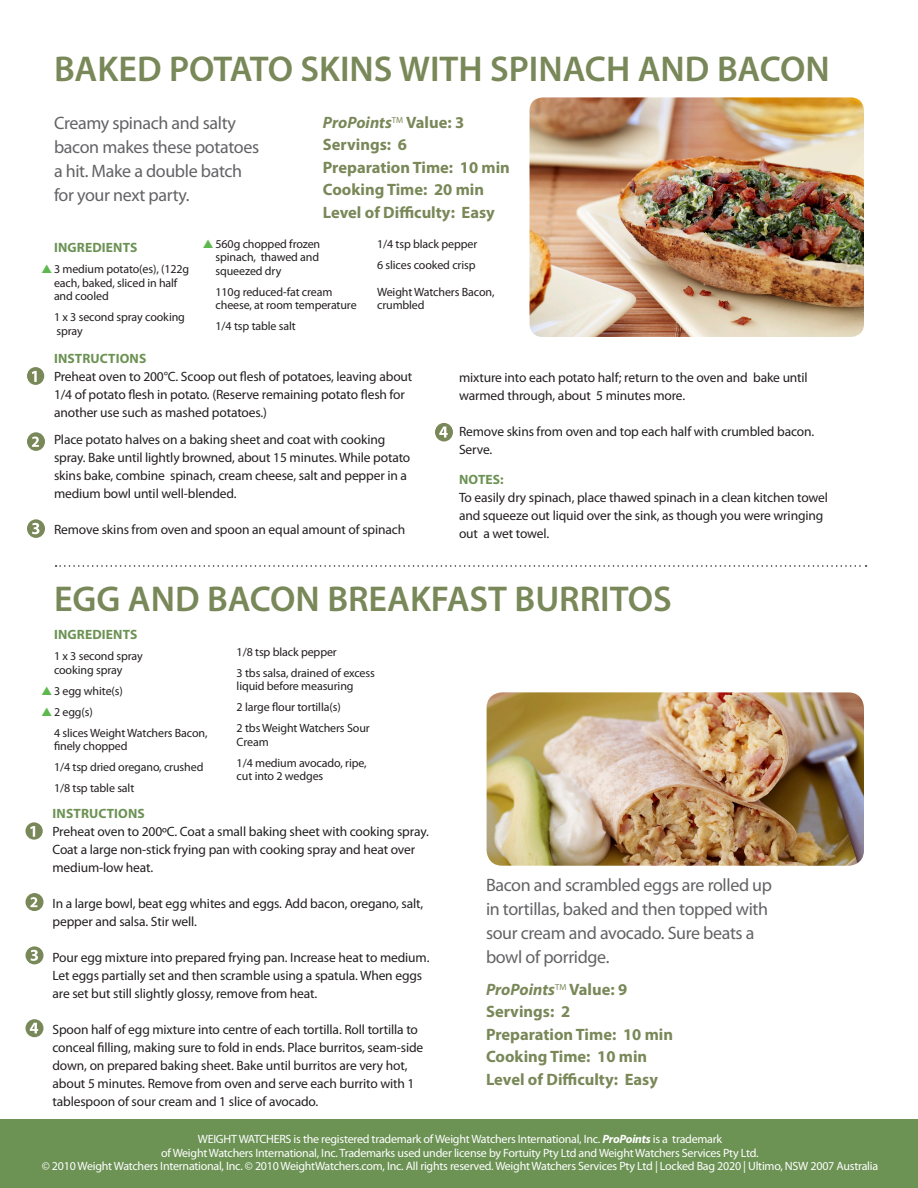
<style>
.page{position:relative;width:918px;height:1188px;background:#fff}
.page>*{position:absolute;margin:0;border:0;box-sizing:border-box;transform-origin:0 0}
.RECIPE_TITLE{font:600 36px "Myriad Pro";color:#798858}
.BLURB{font:18px/24px "Myriad Pro";letter-spacing:-.02em;color:#636366}
.t1{font:700 16.5px "Myriad Pro";color:#798858}
.t2{font:italic 700 16.5px "Myriad Pro";color:#798858}
.t3{font:13.5px/18px "Myriad Pro";letter-spacing:-.01em;color:#231f20}
.t4{font:700 13.5px "Myriad Pro";letter-spacing:.01em;color:#6c9254}
.ingredients_copy{font:12px/13.5px "Myriad Pro";letter-spacing:-.01em;color:#231f20}
.BLURB-2{font:12px "Myriad Pro";letter-spacing:-.02em;color:#fff}
.s1{font-style:normal}
.s2{color:#5db84e}
.s3{font-weight:700;font-style:italic}
</style>
<div class="page">
<svg style="left:26px;top:822px;width:17px;height:18px"></svg>
<svg style="left:30px;top:826px;width:5px;height:11px"></svg>
<div style="left:26px;top:893px;width:18px;height:18px;background:#798858;border-radius:50%"></div>
<svg style="left:30px;top:897px;width:7px;height:10px"></svg>
<div style="left:26px;top:946px;width:18px;height:18px;background:#798858;border-radius:50%"></div>
<svg style="left:30px;top:950px;width:8px;height:11px"></svg>
<div style="left:26px;top:1019px;width:18px;height:18px;background:#798858;border-radius:50%"></div>
<svg style="left:30px;top:1023px;width:8px;height:10px"></svg>
<img style="left:530px;top:97px;width:334px;height:240px">
<svg style="left:56px;top:565px;width:811px;height:2px"></svg>
<img style="left:487px;top:692px;width:377px;height:174px">
<div style="left:27px;top:367px;width:17px;height:18px;background:#798858;border-radius:50%"></div>
<svg style="left:32px;top:371px;width:5px;height:11px"></svg>
<div style="left:27px;top:432px;width:18px;height:19px;background:#798858;border-radius:50%"></div>
<svg style="left:32px;top:437px;width:7px;height:10px"></svg>
<svg style="left:27px;top:519px;width:18px;height:19px"></svg>
<svg style="left:32px;top:523px;width:8px;height:11px"></svg>
<div style="left:435px;top:423px;width:18px;height:18px;background:#798858;border-radius:50%"></div>
<svg style="left:439px;top:427px;width:9px;height:11px"></svg>
<div style="left:0;top:1119px;width:918px;height:69px;background:#6c9254"></div>
<p class="RECIPE_TITLE" style="left:54px;top:46px;width:777px">BAKED POTATO SKINS WITH SPINACH AND BACON</p>
<p class="BLURB" style="left:54px;top:110px;width:207px">Creamy spinach and salty bacon makes these potatoes a hit. Make a double batch for your next party.</p>
<p class="t2" style="left:323px;top:111px;width:143px">ProPoints<sup>TM</sup> <span class="s1">Value: 3</span></p>
<p class="t1" style="left:323px;top:134px;width:86px">Servings: 6</p>
<p class="t1" style="left:323px;top:156px;width:189px">Preparation Time: 10 min</p>
<p class="t1" style="left:323px;top:179px;width:163px">Cooking Time: 20 min</p>
<p class="t1" style="left:323px;top:201px;width:174px">Level of Difficulty: Easy</p>
<p class="t4" style="left:54px;top:239px;width:85px">INGREDIENTS</p>
<p class="ingredients_copy" style="left:42px;top:262px;width:149px"><span class="s2">▲</span> 3 medium potato(es), (122g</p>
<p class="ingredients_copy" style="left:54px;top:276px;width:125px">each, baked, sliced in half</p>
<p class="ingredients_copy" style="left:54px;top:289px;width:56px">and cooled</p>
<p class="ingredients_copy" style="left:54px;top:310px;width:132px">1 x 3 second spray cooking</p>
<p class="ingredients_copy" style="left:56px;top:324px;width:28px">spray</p>
<p class="ingredients_copy" style="left:216px;top:237px;width:106px;text-align:justify;text-indent:-13px"><span class="s2">▲</span> 560g chopped frozen spinach, thawed and squeezed dry</p>
<p class="ingredients_copy" style="left:216px;top:285px;width:118px">110g reduced-fat cream</p>
<p class="ingredients_copy" style="left:216px;top:298px;width:143px">cheese, at room temperature</p>
<p class="ingredients_copy" style="left:216px;top:319px;width:82px">1/4 tsp table salt</p>
<p class="ingredients_copy" style="left:377px;top:237px;width:102px">1/4 tsp black pepper</p>
<p class="ingredients_copy" style="left:377px;top:258px;width:100px">6 slices cooked crisp</p>
<p class="ingredients_copy" style="left:377px;top:285px;width:119px">Weight Watchers Bacon,</p>
<p class="ingredients_copy" style="left:377px;top:298px;width:49px">crumbled</p>
<p class="t4" style="left:54px;top:349px;width:94px">INSTRUCTIONS</p>
<p class="t3" style="left:54px;top:367px;width:360px">Preheat oven to 200°C. Scoop out flesh of potatoes, leaving about</p>
<p class="t3" style="left:54px;top:385px;width:352px">1/4 of potato flesh in potato. (Reserve remaining potato flesh for another use such as mashed potatoes.)</p>
<p class="t3" style="left:54px;top:430px;width:333px">Place potato halves on a baking sheet and coat with cooking</p>
<p class="t3" style="left:54px;top:448px;width:358px">spray. Bake until lightly browned, about 15 minutes. While potato</p>
<p class="t3" style="left:54px;top:466px;width:354px">skins bake, combine spinach, cream cheese, salt and pepper in a</p>
<p class="t3" style="left:54px;top:484px;width:184px">medium bowl until well-blended.</p>
<p class="t3" style="left:54px;top:520px;width:353px">Remove skins from oven and spoon an equal amount of spinach</p>
<p class="t3" style="left:459px;top:368px;width:350px">mixture into each potato half; return to the oven and bake until warmed through, about 5 minutes more.</p>
<p class="t3" style="left:459px;top:422px;width:357px">Remove skins from oven and top each half with crumbled bacon.</p>
<p class="t3" style="left:459px;top:440px;width:35px">Serve.</p>
<p class="t4" style="left:459px;top:470px;width:46px">NOTES:</p>
<p class="t3" style="left:459px;top:488px;width:371px">To easily dry spinach, place thawed spinach in a clean kitchen towel</p>
<p class="t3" style="left:459px;top:506px;width:366px">and squeeze out liquid over the sink, as though you were wringing</p>
<p class="t3" style="left:459px;top:524px;width:92px">out a wet towel.</p>
<p class="RECIPE_TITLE" style="left:54px;top:576px;width:619px">EGG AND BACON BREAKFAST BURRITOS</p>
<p class="t4" style="left:54px;top:626px;width:85px">INGREDIENTS</p>
<p class="ingredients_copy" style="left:54px;top:649px;width:90px">1 x 3 second spray</p>
<p class="ingredients_copy" style="left:54px;top:663px;width:70px">cooking spray</p>
<p class="ingredients_copy" style="left:42px;top:684px;width:83px"><span class="s2">▲</span> 3 egg white(s)</p>
<p class="ingredients_copy" style="left:42px;top:705px;width:53px"><span class="s2">▲</span> 2 egg(s)</p>
<p class="ingredients_copy" style="left:54px;top:726px;width:155px">4 slices Weight Watchers Bacon, finely chopped</p>
<p class="ingredients_copy" style="left:54px;top:760px;width:151px">1/4 tsp dried oregano, crushed</p>
<p class="ingredients_copy" style="left:54px;top:781px;width:82px">1/8 tsp table salt</p>
<p class="ingredients_copy" style="left:237px;top:645px;width:102px">1/8 tsp black pepper</p>
<p class="ingredients_copy" style="left:237px;top:666px;width:140px">3 tbs salsa, drained of excess liquid before measuring</p>
<p class="ingredients_copy" style="left:237px;top:700px;width:106px">2 large flour tortilla(s)</p>
<p class="ingredients_copy" style="left:237px;top:721px;width:135px">2 tbs Weight Watchers Sour</p>
<p class="ingredients_copy" style="left:237px;top:735px;width:34px">Cream</p>
<p class="ingredients_copy" style="left:237px;top:756px;width:131px">1/4 medium avocado, ripe, cut into 2 wedges</p>
<p class="t4" style="left:53px;top:805px;width:94px">INSTRUCTIONS</p>
<p class="t3" style="left:52px;top:822px;width:378px">Preheat oven to 200ºC. Coat a small baking sheet with cooking spray.</p>
<p class="t3" style="left:52px;top:840px;width:364px">Coat a large non-stick frying pan with cooking spray and heat over</p>
<p class="t3" style="left:52px;top:858px;width:102px">medium-low heat.</p>
<p class="t3" style="left:52px;top:894px;width:372px">In a large bowl, beat egg whites and eggs. Add bacon, oregano, salt,</p>
<p class="t3" style="left:52px;top:912px;width:146px">pepper and salsa. Stir well.</p>
<p class="t3" style="left:52px;top:948px;width:378px">Pour egg mixture into prepared frying pan. Increase heat to medium.</p>
<p class="t3" style="left:52px;top:966px;width:371px">Let eggs partially set and then scramble using a spatula. When eggs</p>
<p class="t3" style="left:52px;top:984px;width:266px">are set but still slightly glossy, remove from heat.</p>
<p class="t3" style="left:52px;top:1020px;width:367px">Spoon half of egg mixture into centre of each tortilla. Roll tortilla to</p>
<p class="t3" style="left:52px;top:1038px;width:372px">conceal filling, making sure to fold in ends. Place burritos, seam-side down, on prepared baking sheet. Bake until burritos are very hot, about 5 minutes. Remove from oven and serve each burrito with 1 tablespoon of sour cream and 1 slice of avocado.</p>
<p class="BLURB-2" style="left:198px;top:1132px;width:526px">WEIGHT WATCHERS is the registered trademark of Weight Watchers International, Inc. <span class="s3">ProPoints</span> is a trademark</p>
<p class="BLURB-2" style="left:161px;top:1145px;width:599px">of Weight Watchers International, Inc. Trademarks used under license by Fortuity Pty Ltd and Weight Watchers Services Pty Ltd.</p>
<p class="BLURB-2" style="left:42px;top:1159px;width:838px">© 2010 Weight Watchers International, Inc. © 2010 WeightWatchers.com, Inc. All rights reserved. Weight Watchers Services Pty Ltd | Locked Bag 2020 | Ultimo, NSW 2007 Australia</p>
<p class="BLURB" style="left:486px;top:873px;width:288px">Bacon and scrambled eggs are rolled up in tortillas, baked and then topped with sour cream and avocado. Sure beats a bowl of porridge.</p>
<p class="t2" style="left:486px;top:978px;width:143px">ProPoints<sup>TM</sup> <span class="s1">Value: 9</span></p>
<p class="t1" style="left:486px;top:1001px;width:86px">Servings: 2</p>
<p class="t1" style="left:486px;top:1023px;width:189px">Preparation Time: 10 min</p>
<p class="t1" style="left:486px;top:1046px;width:163px">Cooking Time: 10 min</p>
<p class="t1" style="left:486px;top:1068px;width:174px">Level of Difficulty: Easy</p>
</div>
